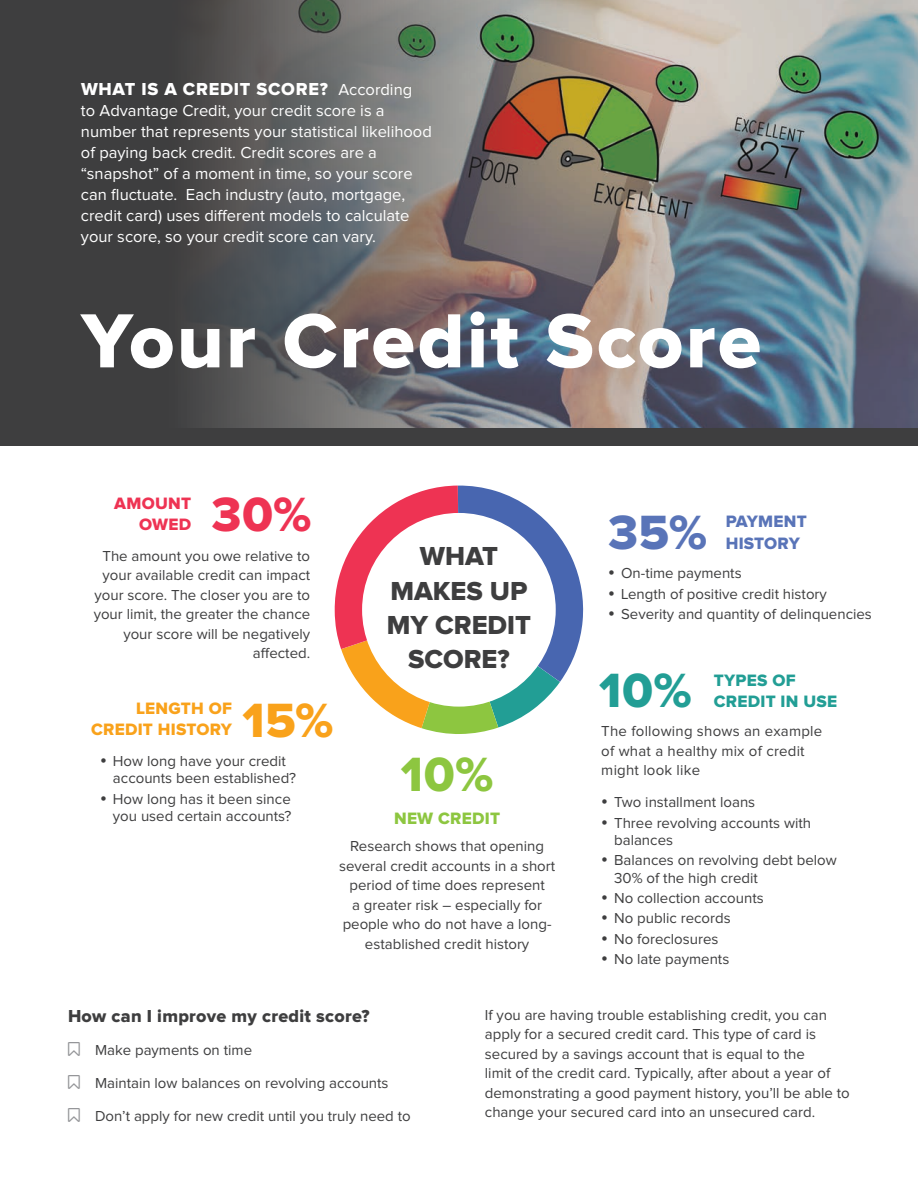
<style>
.page{position:relative;width:918px;height:1188px;background:#fff}
.page>*{position:absolute;margin:0;border:0;box-sizing:border-box;transform-origin:0 0}
.t1{font:79.5px "Proxima Nova Extrabld";letter-spacing:.025em;color:#fff}
.t2{font:49.8px "Proxima Nova Extrabld";color:#8dc640}
.t3{font:49.8px "Proxima Nova Extrabld";color:#229e95}
.t4{font:49.8px "Proxima Nova Extrabld";color:#ee3353}
.t5{font:49.8px "Proxima Nova Extrabld";color:#5974b8}
.t6{font:49.8px "Proxima Nova Extrabld";color:#f9a21b}
.t7{font:27px/34.2px "Proxima Nova Extrabld";color:#3e3e3f;text-align:center}
.t8{font:18px "Proxima Nova Extrabld";letter-spacing:.015em;color:#3e3e3f}
.t9{font:18px "Proxima Nova Extrabld";letter-spacing:.04em;color:#fff}
.t10{font:17.1px/21.3px "Proxima Nova Extrabld";letter-spacing:.015em;color:#f9a21b;text-align:right}
.t11{font:17.1px/21.3px "Proxima Nova Extrabld";letter-spacing:.015em;color:#229e95}
.t12{font:17.1px/21.3px "Proxima Nova Extrabld";letter-spacing:.015em;color:#5974b8}
.t13{font:17.1px/21.3px "Proxima Nova Extrabld";letter-spacing:.015em;color:#ee3353;text-align:right}
.t14{font:17.1px "Proxima Nova Extrabld";letter-spacing:.015em;color:#8dc640}
.t15{font:16.5px/21px "Proxima Nova";color:#fff}
.t16{font:15px/19.5px "Proxima Nova";color:#3e3e3f}
.s1{font-family:"Proxima Nova";font-size:16.5px}
</style>
<div class="page">
<div style="left:0;top:0;width:918px;height:428px;background:#3e3e3f"></div>
<img style="left:196px;top:0;width:722px;height:428px">
<svg style="left:335px;top:485px;width:249px;height:249px"></svg>
<div style="left:362px;top:513px;width:194px;height:194px;background:#fff;border-radius:50%"></div>
<div style="left:0;top:428px;width:918px;height:18px;background:#3e3e3f"></div>
<p class="t9" style="left:81px;top:81px;width:333px">WHAT IS A CREDIT SCORE? <span class="s1">According</span></p>
<p class="t15" style="left:81px;top:101px;width:352px">to Advantage Credit, your credit score is a number that represents your statistical likelihood of paying back credit. Credit scores are a “snapshot” of a moment in time, so your score can fluctuate. Each industry (auto, mortgage, credit card) uses different models to calculate your score, so your credit score can vary.</p>
<h1 class="t1" style="left:81px;top:305px;width:682px">Your Credit Score</h1>
<p class="t13" style="left:114px;top:493px;width:78px">AMOUNT<br>OWED</p>
<h2 class="t4" style="left:212px;top:492px;width:102px">30%</h2>
<p class="t16" style="left:94px;top:547px;width:218px;text-align:right">The amount you owe relative to your available credit can impact your score. The closer you are to your limit, the greater the chance your score will be negatively affected.</p>
<p class="t10" style="left:91px;top:698px;width:143px">LENGTH OF<br>CREDIT HISTORY</p>
<h2 class="t6" style="left:242px;top:698px;width:93px">15%</h2>
<p class="t16" style="left:113px;top:753px;width:185px;line-height:17.1px">How long have your credit accounts been established?</p>
<p class="t16" style="left:113px;top:791px;width:180px;line-height:17.1px">How long has it been since you used certain accounts?</p>
<h3 class="t7" style="left:387px;top:540px;width:146px">WHAT<br>MAKES UP<br>MY CREDIT<br>SCORE?</h3>
<h2 class="t2" style="left:401px;top:752px;width:94px">10%</h2>
<p class="t14" style="left:394px;top:811px;width:108px">NEW CREDIT</p>
<p class="t16" style="left:339px;top:837px;width:218px;text-align:center">Research shows that opening several credit accounts in a short period of time does represent<br>a greater risk – especially for people who do not have a long&shy;established credit history</p>
<h2 class="t5" style="left:608px;top:510px;width:100px">35%</h2>
<p class="t12" style="left:726px;top:512px;width:83px">PAYMENT<br>HISTORY</p>
<p class="t16" style="left:621px;top:564px;width:252px;line-height:20.4px">On-time payments<br>Length of positive credit history<br>Severity and quantity of delinquencies</p>
<h2 class="t3" style="left:599px;top:668px;width:94px">10%</h2>
<p class="t11" style="left:714px;top:670px;width:125px">TYPES OF<br>CREDIT IN USE</p>
<p class="t16" style="left:601px;top:722px;width:223px">The following shows an example of what a healthy mix of credit might look like</p>
<p class="t16" style="left:614px;top:793px;width:199px;line-height:20.4px">Two installment loans<br>Three revolving accounts with</p>
<p class="t16" style="left:614px;top:830px;width:224px;line-height:20.4px">balances<br>Balances on revolving debt below</p>
<p class="t16" style="left:614px;top:868px;width:151px;line-height:20.4px">30% of the high credit<br>No collection accounts<br>No public records<br>No foreclosures<br>No late payments</p>
<p class="t8" style="left:68px;top:1008px;width:303px">How can I improve my credit score?</p>
<p class="t16" style="left:95px;top:1034px;width:317px;line-height:32.8px">Make payments on time<br>Maintain low balances on revolving accounts<br>Don’t apply for new credit until you truly need to</p>
<p class="t16" style="left:485px;top:1006px;width:366px">If you are having trouble establishing credit, you can apply for a secured credit card. This type of card is secured by a savings account that is equal to the<br>limit of the credit card. Typically, after about a year of demonstrating a good payment history, you’ll be able to change your secured card into an unsecured card.</p>
</div>
